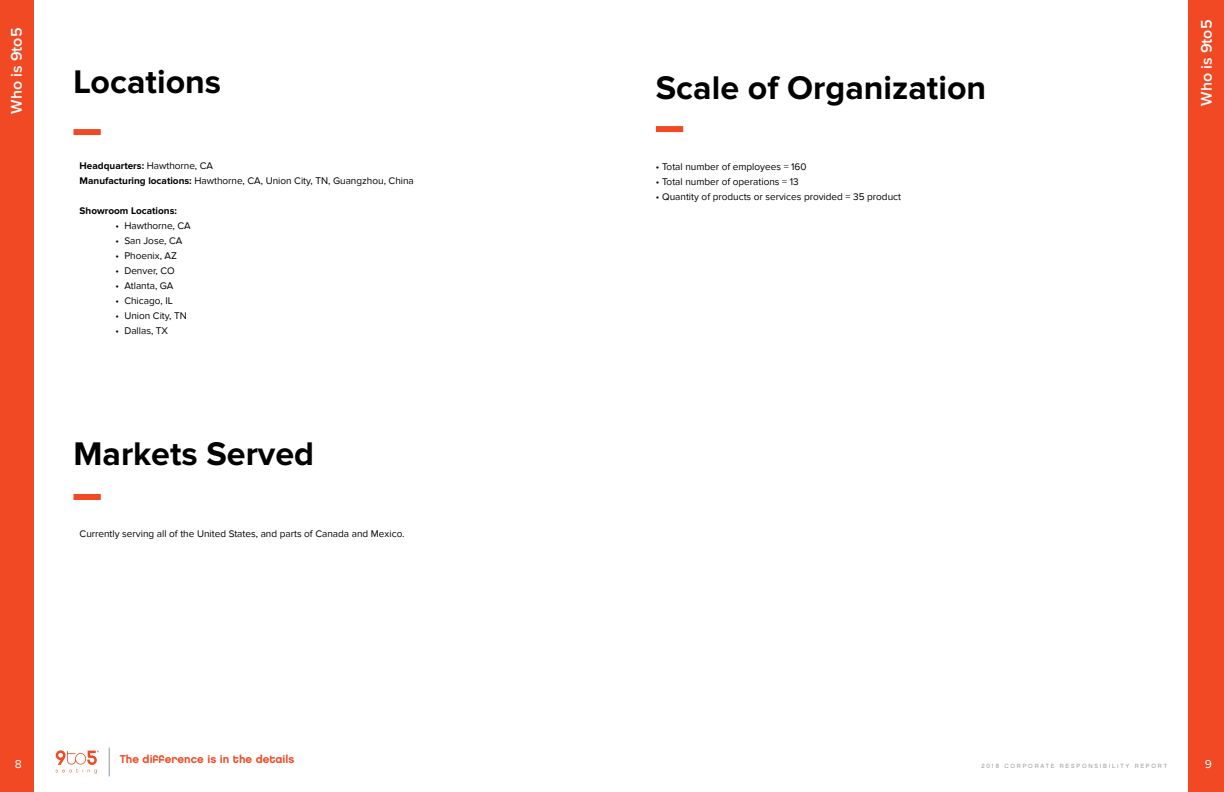
<style>
.page{position:relative;width:1224px;height:792px;background:#fff}
.page>*{position:absolute;margin:0;border:0;box-sizing:border-box;transform-origin:0 0}
.t1{font:700 34px "Proxima Nova";color:#000}
.t2{font:600 16px "Proxima Nova";color:#fff}
.t3{font:12px "Proxima Nova";color:#fff}
.t4{font:11.3px "Chalet New York Nineteen Eighty";color:#f04923}
.t5{font:10px/15px "Proxima Nova";color:#000}
.t6{font:700 10px "Proxima Nova";color:#000}
.t7{font:6px "Chalet E London Eighty";letter-spacing:.3em;color:#939598}
.s1{font-weight:700}
</style>
<div class="page">
<svg style="left:56px;top:750px;width:43px;height:24px"></svg>
<svg style="left:109px;top:748px;width:1px;height:28px"></svg>
<div style="left:1188px;top:0;width:36px;height:792px;background:#f04923"></div>
<div style="left:0;top:0;width:34px;height:792px;background:#f04923"></div>
<div style="left:74px;top:129px;width:27px;height:6px;background:#f04923"></div>
<div style="left:74px;top:494px;width:27px;height:6px;background:#f04923"></div>
<div style="left:656px;top:126px;width:27px;height:6px;background:#f04923"></div>
<h2 class="t2" style="left:9px;top:114px;width:87px;rotate:-90deg">Who is 9to5</h2>
<h1 class="t1" style="left:74px;top:66px;width:149px">Locations</h1>
<p class="t5" style="left:80px;top:158px;width:336px"><span class="s1">Headquarters:</span> Hawthorne, CA<br><span class="s1">Manufacturing locations:</span> Hawthorne, CA, Union City, TN, Guangzhou, China</p>
<p class="t6" style="left:80px;top:206px;width:99px">Showroom Locations:</p>
<p class="t5" style="left:116px;top:218px;width:77px">• Hawthorne, CA</p>
<p class="t5" style="left:116px;top:233px;width:68px">• San Jose, CA</p>
<p class="t5" style="left:116px;top:248px;width:63px">• Phoenix, AZ</p>
<p class="t5" style="left:116px;top:263px;width:61px">• Denver, CO</p>
<p class="t5" style="left:116px;top:278px;width:59px">• Atlanta, GA</p>
<p class="t5" style="left:116px;top:293px;width:59px">• Chicago, IL</p>
<p class="t5" style="left:116px;top:308px;width:73px">• Union City, TN</p>
<p class="t5" style="left:116px;top:323px;width:54px">• Dallas, TX</p>
<h1 class="t1" style="left:74px;top:438px;width:242px">Markets Served</h1>
<p class="t5" style="left:80px;top:526px;width:326px">Currently serving all of the United States, and parts of Canada and Mexico.</p>
<h1 class="t1" style="left:656px;top:72px;width:332px">Scale of Organization</h1>
<p class="t5" style="left:656px;top:160px;width:152px">• Total number of employees = 160</p>
<p class="t5" style="left:656px;top:175px;width:144px">• Total number of operations = 13</p>
<p class="t5" style="left:656px;top:190px;width:247px">• Quantity of products or services provided = 35 product</p>
<h2 class="t2" style="left:1199px;top:106px;width:87px;rotate:-90deg">Who is 9to5</h2>
<p class="t4" style="left:120px;top:753px;width:176px">The difference is in the details</p>
<p class="t3" style="left:15px;top:757px;width:8px">8</p>
<p class="t7" style="left:981px;top:762px;width:187px">2018 CORPORATE RESPONSIBILITY REPORT</p>
<p class="t3" style="left:1205px;top:757px;width:9px">9</p>
</div>
